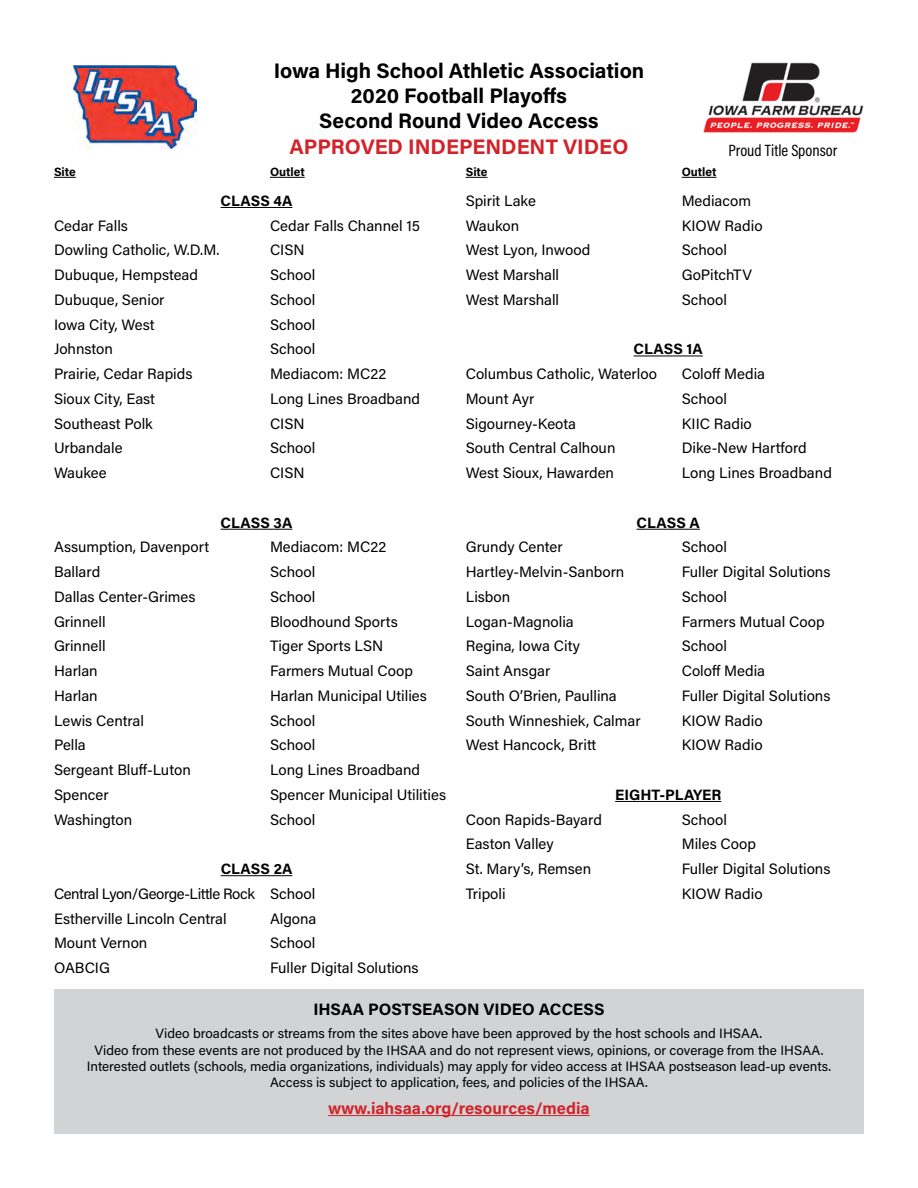
<style>
.page{position:relative;width:918px;height:1188px;background:#fff}
.page>*{position:absolute;margin:0;border:0;box-sizing:border-box;transform-origin:0 0}
.t1{font:700 21px/25.2px "Acumin Pro";color:#000;text-align:center}
.t2{font:700 21px "Acumin Pro";color:#d2232a}
.t3{font:700 16.5px "Acumin Pro";color:#d2232a}
.t4{font:700 16.5px "Acumin Pro";color:#000}
.t5{font:16.5px "Acumin Pro Cond";color:#000}
.t6{font:15px/24.8px "Acumin Pro";color:#000}
.t7{font:700 15px "Acumin Pro";letter-spacing:.005em;color:#000}
.t8{font:13.5px/16.2px "Acumin Pro";color:#000;text-align:center}
.t9{font:700 12px "Acumin Pro";color:#000}
</style>
<div class="page">
<img style="left:74px;top:66px;width:122px;height:83px">
<img style="left:703px;top:62px;width:161px;height:71px">
<hr style="left:221px;top:207px;width:71px;height:1px;background:#000">
<hr style="left:221px;top:529px;width:71px;height:1px;background:#000">
<hr style="left:221px;top:875px;width:71px;height:1px;background:#000">
<hr style="left:634px;top:356px;width:69px;height:1px;background:#000">
<hr style="left:637px;top:529px;width:63px;height:1px;background:#000">
<hr style="left:615px;top:801px;width:106px;height:1px;background:#000">
<div style="left:54px;top:989px;width:810px;height:145px;background:#d1d3d4"></div>
<hr style="left:328px;top:1115px;width:262px;height:1px;background:#d2232a">
<svg style="left:54px;top:177px;width:22px;height:1px"></svg>
<hr style="left:270px;top:177px;width:35px;height:1px;background:#000">
<svg style="left:466px;top:177px;width:22px;height:1px"></svg>
<hr style="left:682px;top:177px;width:35px;height:1px;background:#000">
<h1 class="t1" style="left:274px;top:57px;width:372px">Iowa High School Athletic Association<br>2020 Football Playoffs<br>Second Round Video Access</h1>
<h1 class="t2" style="left:290px;top:131px;width:340px">APPROVED INDEPENDENT VIDEO</h1>
<p class="t5" style="left:729px;top:140px;width:110px">Proud Title Sponsor</p>
<p class="t7" style="left:221px;top:190px;width:73px">CLASS 4A</p>
<p class="t9" style="left:54px;top:163px;width:23px">Site</p>
<p class="t9" style="left:270px;top:163px;width:36px">Outlet</p>
<p class="t9" style="left:466px;top:163px;width:23px">Site</p>
<p class="t9" style="left:682px;top:163px;width:36px">Outlet</p>
<p class="t6" style="left:466px;top:188px;width:72px">Spirit Lake</p>
<p class="t6" style="left:682px;top:188px;width:71px">Mediacom</p>
<p class="t6" style="left:466px;top:212px;width:55px">Waukon</p>
<p class="t6" style="left:682px;top:212px;width:82px">KIOW Radio</p>
<p class="t6" style="left:466px;top:237px;width:126px">West Lyon, Inwood</p>
<p class="t6" style="left:682px;top:237px;width:47px">School</p>
<p class="t6" style="left:466px;top:262px;width:95px">West Marshall</p>
<p class="t6" style="left:682px;top:262px;width:72px">GoPitchTV</p>
<p class="t6" style="left:466px;top:287px;width:95px">West Marshall</p>
<p class="t6" style="left:682px;top:287px;width:47px">School</p>
<p class="t7" style="left:634px;top:339px;width:71px">CLASS 1A</p>
<p class="t6" style="left:466px;top:361px;width:193px">Columbus Catholic, Waterloo</p>
<p class="t6" style="left:682px;top:361px;width:85px">Coloff Media</p>
<p class="t6" style="left:466px;top:386px;width:70px">Mount Ayr</p>
<p class="t6" style="left:682px;top:386px;width:47px">School</p>
<p class="t6" style="left:466px;top:410px;width:112px">Sigourney-Keota</p>
<p class="t6" style="left:682px;top:410px;width:72px">KIIC Radio</p>
<p class="t6" style="left:466px;top:435px;width:151px">South Central Calhoun</p>
<p class="t6" style="left:682px;top:435px;width:126px">Dike-New Hartford</p>
<p class="t6" style="left:466px;top:460px;width:150px">West Sioux, Hawarden</p>
<p class="t6" style="left:682px;top:460px;width:152px">Long Lines Broadband</p>
<p class="t7" style="left:637px;top:512px;width:65px">CLASS A</p>
<p class="t6" style="left:466px;top:534px;width:98px">Grundy Center</p>
<p class="t6" style="left:682px;top:534px;width:47px">School</p>
<p class="t6" style="left:466px;top:559px;width:160px">Hartley-Melvin-Sanborn</p>
<p class="t6" style="left:682px;top:559px;width:150px">Fuller Digital Solutions</p>
<p class="t6" style="left:466px;top:584px;width:46px">Lisbon</p>
<p class="t6" style="left:682px;top:584px;width:47px">School</p>
<p class="t6" style="left:466px;top:608px;width:110px">Logan-Magnolia</p>
<p class="t6" style="left:682px;top:608px;width:144px">Farmers Mutual Coop</p>
<p class="t6" style="left:466px;top:633px;width:116px">Regina, Iowa City</p>
<p class="t6" style="left:682px;top:633px;width:47px">School</p>
<p class="t6" style="left:466px;top:658px;width:86px">Saint Ansgar</p>
<p class="t6" style="left:682px;top:658px;width:85px">Coloff Media</p>
<p class="t6" style="left:466px;top:683px;width:153px">South O’Brien, Paullina</p>
<p class="t6" style="left:682px;top:683px;width:150px">Fuller Digital Solutions</p>
<p class="t6" style="left:466px;top:707px;width:176px">South Winneshiek, Calmar</p>
<p class="t6" style="left:682px;top:707px;width:82px">KIOW Radio</p>
<p class="t6" style="left:466px;top:732px;width:132px">West Hancock, Britt</p>
<p class="t6" style="left:682px;top:732px;width:82px">KIOW Radio</p>
<p class="t7" style="left:615px;top:784px;width:108px">EIGHT-PLAYER</p>
<p class="t6" style="left:466px;top:806px;width:138px">Coon Rapids-Bayard</p>
<p class="t6" style="left:682px;top:806px;width:47px">School</p>
<p class="t6" style="left:466px;top:831px;width:90px">Easton Valley</p>
<p class="t6" style="left:682px;top:831px;width:76px">Miles Coop</p>
<p class="t6" style="left:466px;top:856px;width:127px">St. Mary’s, Remsen</p>
<p class="t6" style="left:682px;top:856px;width:150px">Fuller Digital Solutions</p>
<p class="t6" style="left:466px;top:881px;width:41px">Tripoli</p>
<p class="t6" style="left:682px;top:881px;width:82px">KIOW Radio</p>
<p class="t6" style="left:54px;top:212px;width:75px">Cedar Falls</p>
<p class="t6" style="left:270px;top:212px;width:152px">Cedar Falls Channel 15</p>
<p class="t6" style="left:54px;top:237px;width:167px">Dowling Catholic, W.D.M.</p>
<p class="t6" style="left:270px;top:237px;width:36px">CISN</p>
<p class="t6" style="left:54px;top:262px;width:146px">Dubuque, Hempstead</p>
<p class="t6" style="left:270px;top:262px;width:47px">School</p>
<p class="t6" style="left:54px;top:287px;width:112px">Dubuque, Senior</p>
<p class="t6" style="left:270px;top:287px;width:47px">School</p>
<p class="t6" style="left:54px;top:311px;width:102px">Iowa City, West</p>
<p class="t6" style="left:270px;top:311px;width:47px">School</p>
<p class="t6" style="left:54px;top:336px;width:61px">Johnston</p>
<p class="t6" style="left:270px;top:336px;width:47px">School</p>
<p class="t6" style="left:54px;top:361px;width:140px">Prairie, Cedar Rapids</p>
<p class="t6" style="left:270px;top:361px;width:118px">Mediacom: MC22</p>
<p class="t6" style="left:54px;top:386px;width:103px">Sioux City, East</p>
<p class="t6" style="left:270px;top:386px;width:152px">Long Lines Broadband</p>
<p class="t6" style="left:54px;top:410px;width:100px">Southeast Polk</p>
<p class="t6" style="left:270px;top:410px;width:36px">CISN</p>
<p class="t6" style="left:54px;top:435px;width:70px">Urbandale</p>
<p class="t6" style="left:270px;top:435px;width:47px">School</p>
<p class="t6" style="left:54px;top:460px;width:54px">Waukee</p>
<p class="t6" style="left:270px;top:460px;width:36px">CISN</p>
<p class="t7" style="left:221px;top:512px;width:73px">CLASS 3A</p>
<p class="t6" style="left:54px;top:534px;width:157px">Assumption, Davenport</p>
<p class="t6" style="left:270px;top:534px;width:118px">Mediacom: MC22</p>
<p class="t6" style="left:54px;top:559px;width:48px">Ballard</p>
<p class="t6" style="left:270px;top:559px;width:47px">School</p>
<p class="t6" style="left:54px;top:584px;width:143px">Dallas Center-Grimes</p>
<p class="t6" style="left:270px;top:584px;width:47px">School</p>
<p class="t6" style="left:54px;top:608px;width:53px">Grinnell</p>
<p class="t6" style="left:270px;top:608px;width:129px">Bloodhound Sports</p>
<p class="t6" style="left:54px;top:633px;width:53px">Grinnell</p>
<p class="t6" style="left:270px;top:633px;width:115px">Tiger Sports LSN</p>
<p class="t6" style="left:54px;top:658px;width:45px">Harlan</p>
<p class="t6" style="left:270px;top:658px;width:144px">Farmers Mutual Coop</p>
<p class="t6" style="left:54px;top:683px;width:45px">Harlan</p>
<p class="t6" style="left:270px;top:683px;width:159px">Harlan Municipal Utilies</p>
<p class="t6" style="left:54px;top:707px;width:91px">Lewis Central</p>
<p class="t6" style="left:270px;top:707px;width:47px">School</p>
<p class="t6" style="left:54px;top:732px;width:33px">Pella</p>
<p class="t6" style="left:270px;top:732px;width:47px">School</p>
<p class="t6" style="left:54px;top:757px;width:138px">Sergeant Bluff-Luton</p>
<p class="t6" style="left:270px;top:757px;width:152px">Long Lines Broadband</p>
<p class="t6" style="left:54px;top:782px;width:56px">Spencer</p>
<p class="t6" style="left:270px;top:782px;width:178px">Spencer Municipal Utilities</p>
<p class="t6" style="left:54px;top:806px;width:80px">Washington</p>
<p class="t6" style="left:270px;top:806px;width:47px">School</p>
<p class="t7" style="left:221px;top:858px;width:73px">CLASS 2A</p>
<p class="t6" style="left:54px;top:881px;width:263px">Central Lyon/George-Little Rock School<br>Estherville Lincoln Central</p>
<p class="t6" style="left:270px;top:905px;width:48px">Algona</p>
<p class="t6" style="left:54px;top:930px;width:95px">Mount Vernon</p>
<p class="t6" style="left:270px;top:930px;width:47px">School</p>
<p class="t6" style="left:54px;top:955px;width:58px">OABCIG</p>
<p class="t6" style="left:270px;top:955px;width:150px">Fuller Digital Solutions</p>
<p class="t4" style="left:313px;top:998px;width:293px">IHSAA POSTSEASON VIDEO ACCESS</p>
<p class="t8" style="left:87px;top:1025px;width:746px">Video broadcasts or streams from the sites above have been approved by the host schools and IHSAA.<br>Video from these events are not produced by the IHSAA and do not represent views, opinions, or coverage from the IHSAA.<br>Interested outlets (schools, media organizations, individuals) may apply for video access at IHSAA postseason lead-up events.<br>Access is subject to application, fees, and policies of the IHSAA.</p>
<p class="t3" style="left:328px;top:1097px;width:263px">www.iahsaa.org/resources/media</p>
</div>
